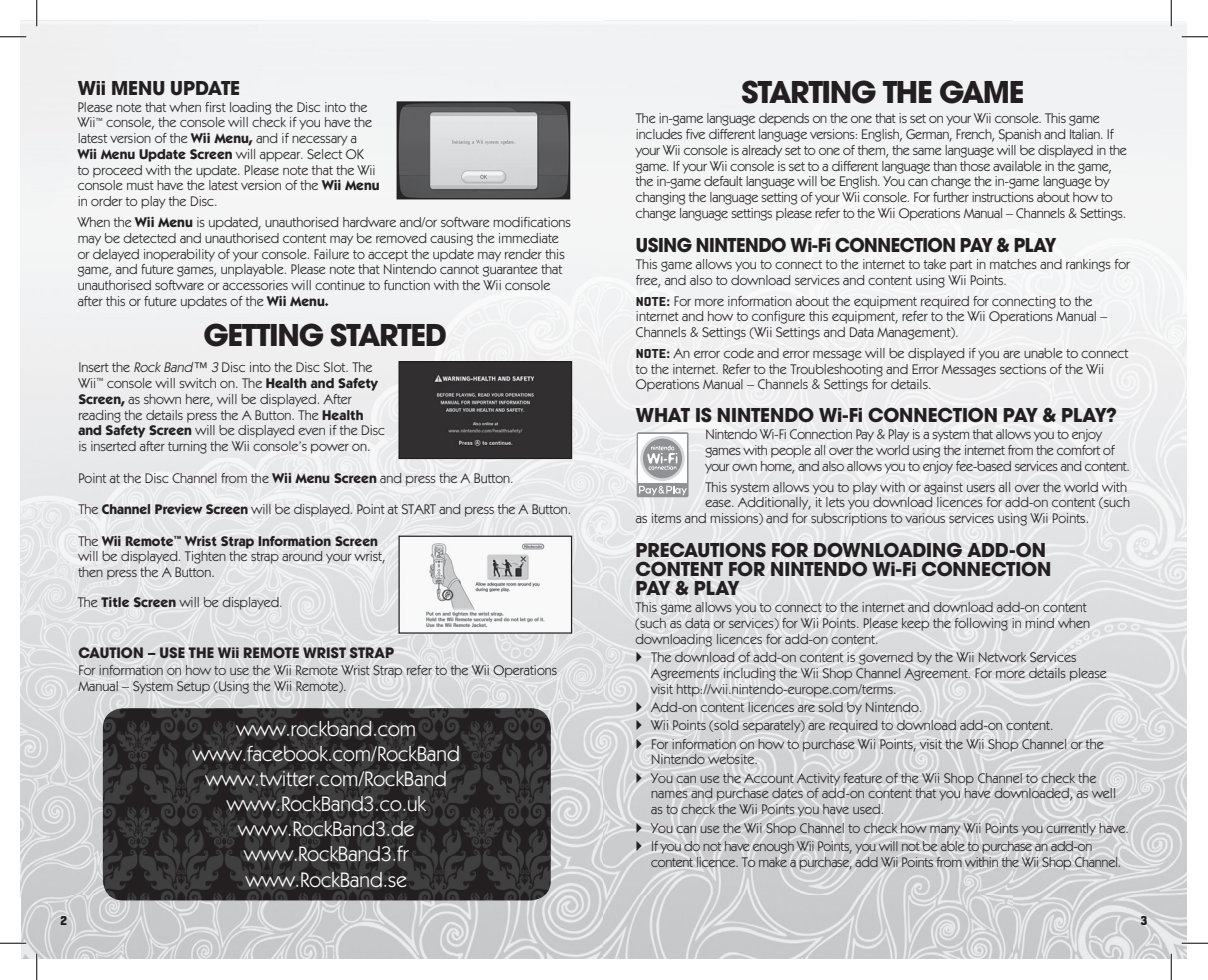
<style>
.page{position:relative;width:1208px;height:980px;background:#fff}
.page>*{position:absolute;margin:0;border:0;box-sizing:border-box;transform-origin:0 0}
.t1{font:700 29.75px "Avant Garde";letter-spacing:-.045em;color:#231f20}
.t2{font:21px/25.2px "Itc Kabel";color:#fff;text-align:center}
.t3{font:700 21px/19.2px "Avant Gar Got Itc T";letter-spacing:-.01em;color:#231f20}
.t4{font:700 21px "Avant Gar Got Itc T";letter-spacing:-.01em;color:#231f20;scale:.96 1}
.t5{font:700 15.75px "Avant Gar Got Itc T";letter-spacing:.005em;color:#231f20}
.t6{font:14px/15.8px "Itc Kabel";color:#231f20}
.t7{font:14px/15.8px "Itc Kabel";letter-spacing:-.02em;color:#231f20}
.t8{font:14px "EAS Display";color:#231f20}
.s1{font-weight:700}
.s2{font-style:italic}
.s3{font-family:"EAS Sans";font-weight:900}
</style>
<div class="page">
<img style="left:21px;top:24px;width:1165px;height:934px">
<svg style="left:636px;top:432px;width:52px;height:65px"></svg>
<div style="left:638px;top:434px;width:48px;height:48px;background:#fff"></div>
<svg style="left:640px;top:435px;width:44px;height:46px"></svg>
<div style="left:643px;top:438px;width:39px;height:40px;background:#8f9194;border-radius:50%"></div>
<svg style="left:647px;top:445px;width:30px;height:25px"></svg>
<svg style="left:639px;top:485px;width:48px;height:10px"></svg>
<img style="left:398px;top:103px;width:170px;height:94px">
<div style="left:396px;top:101px;width:174px;height:98px;border:1px solid #231f20"></div>
<img style="left:400px;top:363px;width:170px;height:94px">
<div style="left:398px;top:361px;width:174px;height:98px;border:1px solid #231f20"></div>
<img style="left:400px;top:537px;width:170px;height:94px">
<div style="left:398px;top:535px;width:174px;height:98px;border:1px solid #231f20"></div>
<img style="left:103px;top:708px;width:448px;height:192px">
<hr style="left:0;top:36px;width:26px;height:2px;background:#fff">
<hr style="left:1181px;top:36px;width:27px;height:2px;background:#fff">
<hr style="left:0;top:941px;width:26px;height:2px;background:#fff">
<hr style="left:1181px;top:941px;width:27px;height:2px;background:#fff">
<hr style="left:36px;top:0;width:2px;height:26px;background:#fff">
<hr style="left:36px;top:953px;width:2px;height:26px;background:#fff">
<hr style="left:1170px;top:0;width:2px;height:26px;background:#fff">
<hr style="left:1170px;top:953px;width:2px;height:26px;background:#fff">
<svg style="left:0;top:36px;width:26px;height:1px"></svg>
<svg style="left:1181px;top:36px;width:27px;height:1px"></svg>
<svg style="left:0;top:942px;width:26px;height:1px"></svg>
<svg style="left:1181px;top:942px;width:27px;height:1px"></svg>
<svg style="left:36px;top:0;width:1px;height:26px"></svg>
<svg style="left:36px;top:953px;width:1px;height:26px"></svg>
<svg style="left:1170px;top:0;width:1px;height:26px"></svg>
<svg style="left:1170px;top:953px;width:1px;height:26px"></svg>
<svg style="left:636px;top:651px;width:5px;height:11px"></svg>
<svg style="left:636px;top:701px;width:5px;height:10px"></svg>
<svg style="left:636px;top:719px;width:5px;height:11px"></svg>
<svg style="left:636px;top:738px;width:5px;height:10px"></svg>
<svg style="left:636px;top:772px;width:5px;height:10px"></svg>
<svg style="left:636px;top:822px;width:5px;height:10px"></svg>
<svg style="left:636px;top:840px;width:5px;height:10px"></svg>
<h2 class="t3" style="left:78px;top:77px;width:164px">Wii MENU UPDATE</h2>
<p class="t6" style="left:78px;top:99px;width:303px">Please note that when first loading the Disc into the Wii<sup>™</sup> console, the console will check if you have the latest version of the <span class="s1">Wii Menu,</span> and if necessary a <span class="s1">Wii Menu Update Screen</span> will appear. Select OK<br>to proceed with the update. Please note that the Wii console must have the latest version of the <span class="s1">Wii Menu </span>in order to play the Disc.</p>
<p class="t6" style="left:78px;top:214px;width:495px">When the <span class="s1">Wii Menu</span> is updated, unauthorised hardware and/or software modifications may be detected and unauthorised content may be removed causing the immediate or delayed inoperability of your console. Failure to accept the update may render this game, and future games, unplayable. Please note that Nintendo cannot guarantee that unauthorised software or accessories will continue to function with the Wii console after this or future updates of the <span class="s1">Wii Menu.</span></p>
<h1 class="t1" style="left:203px;top:316px;width:245px">GETTING STARTED</h1>
<p class="t6" style="left:78px;top:359px;width:308px">Insert the <span class="s2">Rock Band</span>™ <span class="s2">3</span> Disc into the Disc Slot. The Wii<sup>™</sup> console will switch on. The <span class="s1">Health and Safety Screen,</span> as shown here, will be displayed. After reading the details press the A Button. The <span class="s1">Health and Safety Screen</span> will be displayed even if the Disc is inserted after turning the Wii console’s power on.</p>
<p class="t6" style="left:78px;top:469px;width:437px">Point at the Disc Channel from the <span class="s1">Wii Menu Screen</span> and press the A Button.</p>
<p class="t6" style="left:78px;top:501px;width:494px">The <span class="s1">Channel Preview Screen</span> will be displayed. Point at START and press the A Button.</p>
<p class="t6" style="left:78px;top:532px;width:309px">The <span class="s1">Wii Remote</span><sup>™</sup> <span class="s1">Wrist Strap Information Screen </span>will be displayed. Tighten the strap around your wrist, then press the A Button.</p>
<p class="t6" style="left:78px;top:593px;width:206px">The <span class="s1">Title Screen</span> will be displayed.</p>
<p class="t5" style="left:78px;top:643px;width:317px">CAUTION – USE THE Wii REMOTE WRIST STRAP</p>
<p class="t6" style="left:78px;top:662px;width:480px">For information on how to use the Wii Remote Wrist Strap refer to the Wii Operations<br>Manual – System Setup (Using the Wii Remote).</p>
<h2 class="t2" style="left:193px;top:715px;width:269px">www.rockband.com www.facebook.com/RockBand www.twitter.com/RockBand www.RockBand3.co.uk www.RockBand3.de www.RockBand3.fr www.RockBand.se</h2>
<h1 class="t1" style="left:741px;top:73px;width:284px">STARTING THE GAME</h1>
<p class="t6" style="left:636px;top:110px;width:492px">The in-game language depends on the one that is set on your Wii console. This game includes five different language versions: English, German, French, Spanish and Italian. If your Wii console is already set to one of them, the same language will be displayed in the game. If your Wii console is set to a different language than those available in the game, the in-game default language will be English. You can change the in-game language by changing the language setting of your Wii console. For further instructions about how to change language settings please refer to the Wii Operations Manual – Channels &amp; Settings.</p>
<h2 class="t4" style="left:636px;top:232px;width:439px">USING NINTENDO Wi-Fi CONNECTION PAY &amp; PLAY</h2>
<p class="t6" style="left:636px;top:256px;width:495px">This game allows you to connect to the internet to take part in matches and rankings for free, and also to download services and content using Wii Points.</p>
<p class="t6" style="left:636px;top:292px;width:473px"><span class="s3">NOTE:</span> For more information about the equipment required for connecting to the internet and how to configure this equipment, refer to the Wii Operations Manual –<br>Channels &amp; Settings (Wii Settings and Data Management).</p>
<p class="t6" style="left:636px;top:345px;width:494px"><span class="s3">NOTE:</span> An error code and error message will be displayed if you are unable to connect to the internet. Refer to the Troubleshooting and Error Messages sections of the Wii<br>Operations Manual – Channels &amp; Settings for details.</p>
<h2 class="t3" style="left:636px;top:405px;width:482px">WHAT IS NINTENDO Wi-Fi CONNECTION PAY &amp; PLAY?</h2>
<p class="t7" style="left:705px;top:426px;width:426px">Nintendo Wi-Fi Connection Pay &amp; Play is a system that allows you to enjoy games with people all over the world using the internet from the comfort of your own home, and also allows you to enjoy fee-based services and content.</p>
<p class="t6" style="left:705px;top:478px;width:423px">This system allows you to play with or against users all over the world with</p>
<p class="t6" style="left:705px;top:494px;width:426px">ease. Additionally, it lets you download licences for add-on content (such</p>
<p class="t6" style="left:636px;top:510px;width:455px">as items and missions) and for subscriptions to various services using Wii Points.</p>
<h2 class="t3" style="left:635px;top:539px;width:417px">PRECAUTIONS FOR DOWNLOADING ADD-ON<br>CONTENT FOR NINTENDO Wi-Fi CONNECTION<br>PAY &amp; PLAY</h2>
<p class="t6" style="left:635px;top:599px;width:456px">This game allows you to connect to the internet and download add-on content (such as data or services) for Wii Points. Please keep the following in mind when downloading licences for add-on content.</p>
<p class="t6" style="left:651px;top:649px;width:457px">The download of add-on content is governed by the Wii Network Services<br>Agreements including the Wii Shop Channel Agreement. For more details please visit http://wii.nintendo-europe.com/terms.</p>
<p class="t6" style="left:651px;top:697px;width:454px;line-height:18.2px">Add-on content licences are sold by Nintendo.<br>Wii Points (sold separately) are required to download add-on content.<br>For information on how to purchase Wii Points, visit the Wii Shop Channel or the</p>
<p class="t6" style="left:651px;top:750px;width:446px;line-height:18.2px">Nintendo website.<br>You can use the Account Activity feature of the Wii Shop Channel to check the</p>
<p class="t6" style="left:651px;top:785px;width:466px">names and purchase dates of add-on content that you have downloaded, as well as to check the Wii Points you have used.</p>
<p class="t6" style="left:651px;top:818px;width:479px;line-height:18.2px">You can use the Wii Shop Channel to check how many Wii Points you currently have.<br>If you do not have enough Wii Points, you will not be able to purchase an add-on</p>
<p class="t7" style="left:651px;top:853px;width:471px">content licence. To make a purchase, add Wii Points from within the Wii Shop Channel.</p>
<p class="t8" style="left:60px;top:911px;width:9px">2</p>
<p class="t8" style="left:1140px;top:911px;width:9px">3</p>
</div>
